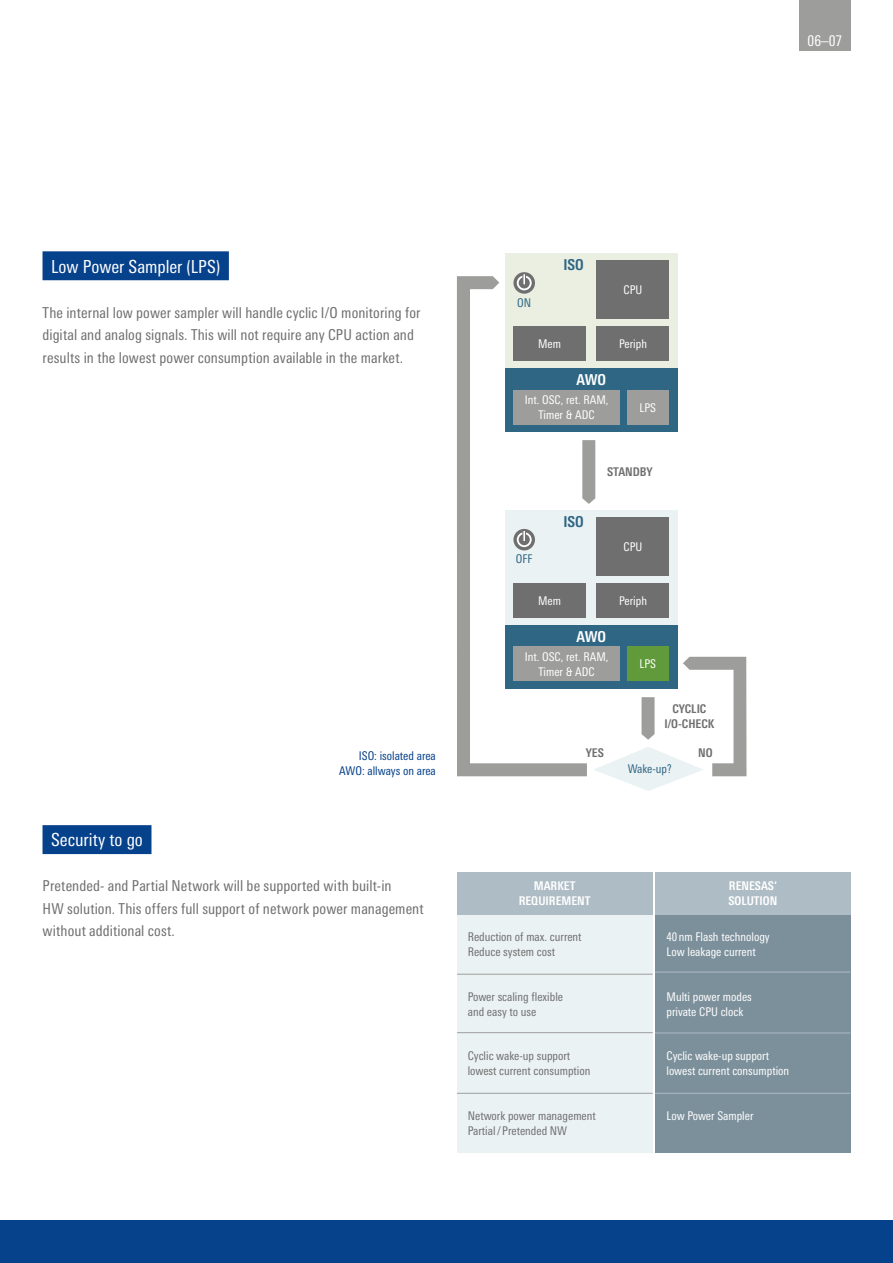
<style>
.page{position:relative;width:893px;height:1263px;background:#fff}
.page>*{position:absolute;margin:0;border:0;box-sizing:border-box;transform-origin:0 0}
.t1{font:condensed 18px "Linotype Univers";color:#fff}
.t2{font:condensed 15px/22.5px "Linotype Univers";letter-spacing:.005em;color:#706f6f}
.t3{font:700 condensed 15px "Linotype Univers";letter-spacing:-.01em;color:#fff}
.t4{font:700 condensed 15px "Linotype Univers";color:#2f6683}
.t5{font:condensed 15px "Linotype Univers";color:#fff}
.t6{font:13.35px "Courier";color:#fff}
.t7{font:condensed 12px/15px "Linotype Univers";color:#fff}
.t8{font:condensed 12px/15px "Linotype Univers";color:#706f6f}
.t9{font:condensed 12px/15px "Linotype Univers";color:#06418b;text-align:right}
.t10{font:700 condensed 12px/15px "Linotype Univers";color:#fff;text-align:center}
.t11{font:700 condensed 12px/15px "Linotype Univers";color:#706f6f;text-align:center}
.t12{font:condensed 12px "Linotype Univers";color:#2f6683}
</style>
<div class="page">
<div style="left:799px;top:0;width:51px;height:51px;background:#9d9d9c"></div>
<div style="left:0;top:1220px;width:893px;height:43px;background:#06418b"></div>
<div style="left:43px;top:251px;width:186px;height:29px;background:#06418b"></div>
<div style="left:43px;top:825px;width:108px;height:29px;background:#06418b"></div>
<div style="left:457px;top:914px;width:196px;height:238px;background:#ebf2f4"></div>
<div style="left:655px;top:914px;width:195px;height:238px;background:#7c909b"></div>
<div style="left:655px;top:872px;width:195px;height:42px;background:#aebcc5"></div>
<div style="left:457px;top:872px;width:196px;height:42px;background:#aebcc5"></div>
<hr style="left:457px;top:974px;width:196px;height:1px;background:#9d9d9c">
<hr style="left:457px;top:1032px;width:196px;height:1px;background:#9d9d9c">
<hr style="left:457px;top:1093px;width:196px;height:1px;background:#9d9d9c">
<hr style="left:655px;top:972px;width:195px;height:1px;background:#aebcc5">
<hr style="left:655px;top:1032px;width:195px;height:1px;background:#aebcc5">
<hr style="left:655px;top:1093px;width:195px;height:1px;background:#aebcc5">
<div style="left:505px;top:254px;width:172px;height:114px;background:#eaefe2"></div>
<div style="left:505px;top:368px;width:172px;height:64px;background:#2f6683"></div>
<div style="left:596px;top:326px;width:73px;height:34px;background:#706f6f"></div>
<div style="left:596px;top:260px;width:73px;height:59px;background:#706f6f"></div>
<div style="left:513px;top:390px;width:107px;height:34px;background:#9d9d9c"></div>
<div style="left:627px;top:390px;width:42px;height:34px;background:#9d9d9c"></div>
<svg style="left:513px;top:272px;width:22px;height:22px"></svg>
<div style="left:517px;top:275px;width:15px;height:15px;border:2px solid #fff;border-radius:50%"></div>
<div style="left:505px;top:510px;width:172px;height:115px;background:#ebf2f4"></div>
<div style="left:505px;top:625px;width:172px;height:64px;background:#2f6683"></div>
<div style="left:596px;top:583px;width:73px;height:34px;background:#706f6f"></div>
<div style="left:596px;top:517px;width:73px;height:59px;background:#706f6f"></div>
<div style="left:513px;top:647px;width:107px;height:34px;background:#9d9d9c"></div>
<div style="left:627px;top:647px;width:42px;height:34px;background:#609a3b"></div>
<svg style="left:587px;top:440px;width:8px;height:64px"></svg>
<svg style="left:594px;top:657px;width:152px;height:134px"></svg>
<svg style="left:457px;top:276px;width:130px;height:500px"></svg>
<p class="t5" style="left:808px;top:32px;width:36px">06–07</p>
<p class="t1" style="left:51px;top:256px;width:171px">Low Power Sampler (LPS)</p>
<p class="t2" style="left:43px;top:301px;width:380px">The internal low power sampler will handle cyclic I/O monitoring for digital and analog signals. This will not require any CPU action and results in the lowest power consumption available in the market.</p>
<p class="t1" style="left:51px;top:830px;width:93px">Security to go</p>
<p class="t9" style="left:339px;top:748px;width:98px">ISO: isolated area<br>AWO: allways on area</p>
<p class="t2" style="left:43px;top:875px;width:383px">Pretended- and Partial Network will be supported with built-in<br>HW solution. This offers full support of network power management without additional cost.</p>
<p class="t12" style="left:517px;top:295px;width:16px">ON</p>
<p class="t4" style="left:563px;top:256px;width:22px">ISO</p>
<p class="t7" style="left:624px;top:283px;width:20px">CPU</p>
<p class="t6" style="left:616px;top:283px;width:28px">CPU</p>
<p class="t7" style="left:538px;top:336px;width:24px">Mem</p>
<p class="t7" style="left:619px;top:336px;width:29px">Periph</p>
<p class="t3" style="left:576px;top:371px;width:31px">AWO</p>
<p class="t7" style="left:525px;top:392px;width:85px;text-align:center">Int. OSC, ret. RAM,<br>Timer &amp; ADC</p>
<p class="t7" style="left:639px;top:400px;width:18px">LPS</p>
<p class="t12" style="left:516px;top:552px;width:18px">OFF</p>
<p class="t4" style="left:563px;top:513px;width:22px">ISO</p>
<p class="t11" style="left:607px;top:464px;width:47px">STANDBY</p>
<p class="t7" style="left:624px;top:539px;width:20px">CPU</p>
<p class="t7" style="left:538px;top:593px;width:24px">Mem</p>
<p class="t7" style="left:619px;top:593px;width:29px">Periph</p>
<p class="t3" style="left:576px;top:628px;width:31px">AWO</p>
<p class="t7" style="left:525px;top:649px;width:85px;text-align:center">Int. OSC, ret. RAM,<br>Timer &amp; ADC</p>
<p class="t7" style="left:639px;top:656px;width:18px">LPS</p>
<p class="t11" style="left:664px;top:701px;width:51px">CYCLIC<br>I/O-CHECK</p>
<p class="t11" style="left:586px;top:745px;width:20px">YES</p>
<p class="t11" style="left:698px;top:745px;width:16px">NO</p>
<p class="t12" style="left:628px;top:762px;width:46px">Wake-up?</p>
<p class="t10" style="left:519px;top:878px;width:73px">MARKET<br>REQUIREMENT</p>
<p class="t10" style="left:728px;top:878px;width:50px;text-align:left">RENESAS‘<br>SOLUTION</p>
<p class="t7" style="left:666px;top:929px;width:105px">40 nm Flash technology<br>Low leakage current</p>
<p class="t7" style="left:666px;top:989px;width:87px">Multi power modes private CPU clock</p>
<p class="t7" style="left:666px;top:1048px;width:124px">Cyclic wake-up support lowest current consumption</p>
<p class="t7" style="left:666px;top:1108px;width:88px">Low Power Sampler</p>
<p class="t8" style="left:468px;top:929px;width:115px">Reduction of max. current<br>Reduce system cost</p>
<p class="t8" style="left:468px;top:989px;width:97px">Power scaling flexible and easy to use</p>
<p class="t8" style="left:468px;top:1048px;width:124px">Cyclic wake-up support lowest current consumption</p>
<p class="t8" style="left:468px;top:1108px;width:130px">Network power management<br>Partial/ Pretended NW</p>
</div>
